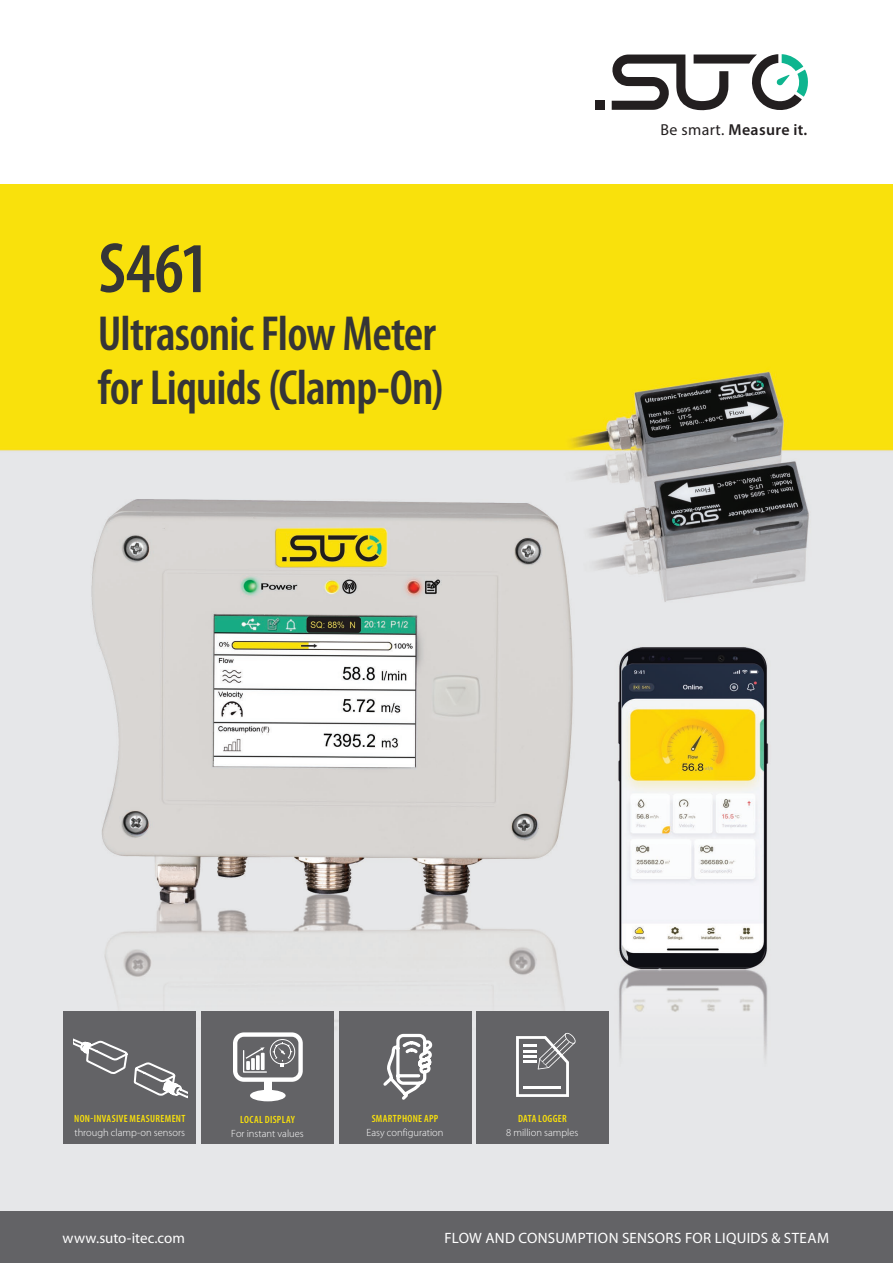
<style>
.page{position:relative;width:893px;height:1263px;background:#fff}
.page>*{position:absolute;margin:0;border:0;box-sizing:border-box;transform-origin:0 0}
.t1{font:600 condensed 72px "Myriad Pro";color:#353537}
.t2{font:600 condensed 49.5px/54px "Myriad Pro";letter-spacing:-.015em;color:#353537}
.t3{font:600 15.9px "Myriad Pro";letter-spacing:.02em;color:#231f20}
.t4{font:15px "Myriad Pro";letter-spacing:.015em;color:#fff}
.t5{font:300 10.5px "Myriad Pro";color:#fff}
.t6{font:600 condensed 10.5px "Myriad Pro";letter-spacing:.03em;color:#fae10b}
.s1{font-weight:400}
</style>
<div class="page">
<img style="left:0;top:184px;width:893px;height:1028px">
<div style="left:0;top:1212px;width:893px;height:51px;background:#636366"></div>
<div style="left:64px;top:1012px;width:132px;height:132px;background:#636366"></div>
<svg style="left:73px;top:1038px;width:115px;height:61px"></svg>
<div style="left:202px;top:1012px;width:132px;height:132px;background:#636366"></div>
<div style="left:339px;top:1012px;width:132px;height:132px;background:#636366"></div>
<div style="left:476px;top:1012px;width:132px;height:132px;background:#636366"></div>
<svg style="left:383px;top:1033px;width:50px;height:67px"></svg>
<div style="left:264px;top:1078px;width:8px;height:14px;background:#fff"></div>
<div style="left:250px;top:1090px;width:36px;height:11px;background:#fff;border-radius:50%"></div>
<svg style="left:233px;top:1032px;width:70px;height:50px"></svg>
<svg style="left:516px;top:1033px;width:60px;height:64px"></svg>
<svg style="left:611px;top:54px;width:197px;height:57px"></svg>
<div style="left:595px;top:101px;width:9px;height:9px;background:#231f20"></div>
<h1 class="t1" style="left:99px;top:229px;width:112px">S461</h1>
<h2 class="t2" style="left:98px;top:308px;width:347px">Ultrasonic Flow Meter for Liquids (Clamp-On)</h2>
<h3 class="t3" style="left:660px;top:121px;width:148px"><span class="s1">Be smart.</span> Measure it.</h3>
<p class="t6" style="left:74px;top:1113px;width:113px">NON-INVASIVE MEASUREMENT</p>
<p class="t5" style="left:74px;top:1127px;width:112px">through clamp-on sensors</p>
<p class="t6" style="left:240px;top:1114px;width:56px">LOCAL DISPLAY</p>
<p class="t5" style="left:231px;top:1128px;width:74px">For instant values</p>
<p class="t6" style="left:372px;top:1113px;width:68px">SMARTPHONE APP</p>
<p class="t5" style="left:366px;top:1127px;width:79px">Easy configuration</p>
<p class="t6" style="left:518px;top:1113px;width:50px">DATA LOGGER</p>
<p class="t5" style="left:506px;top:1127px;width:74px">8 million samples</p>
<h3 class="t4" style="left:63px;top:1230px;width:124px">www.suto-itec.com</h3>
<h3 class="t4" style="left:444px;top:1230px;width:386px">FLOW AND CONSUMPTION SENSORS FOR LIQUIDS &amp; STEAM</h3>
</div>
